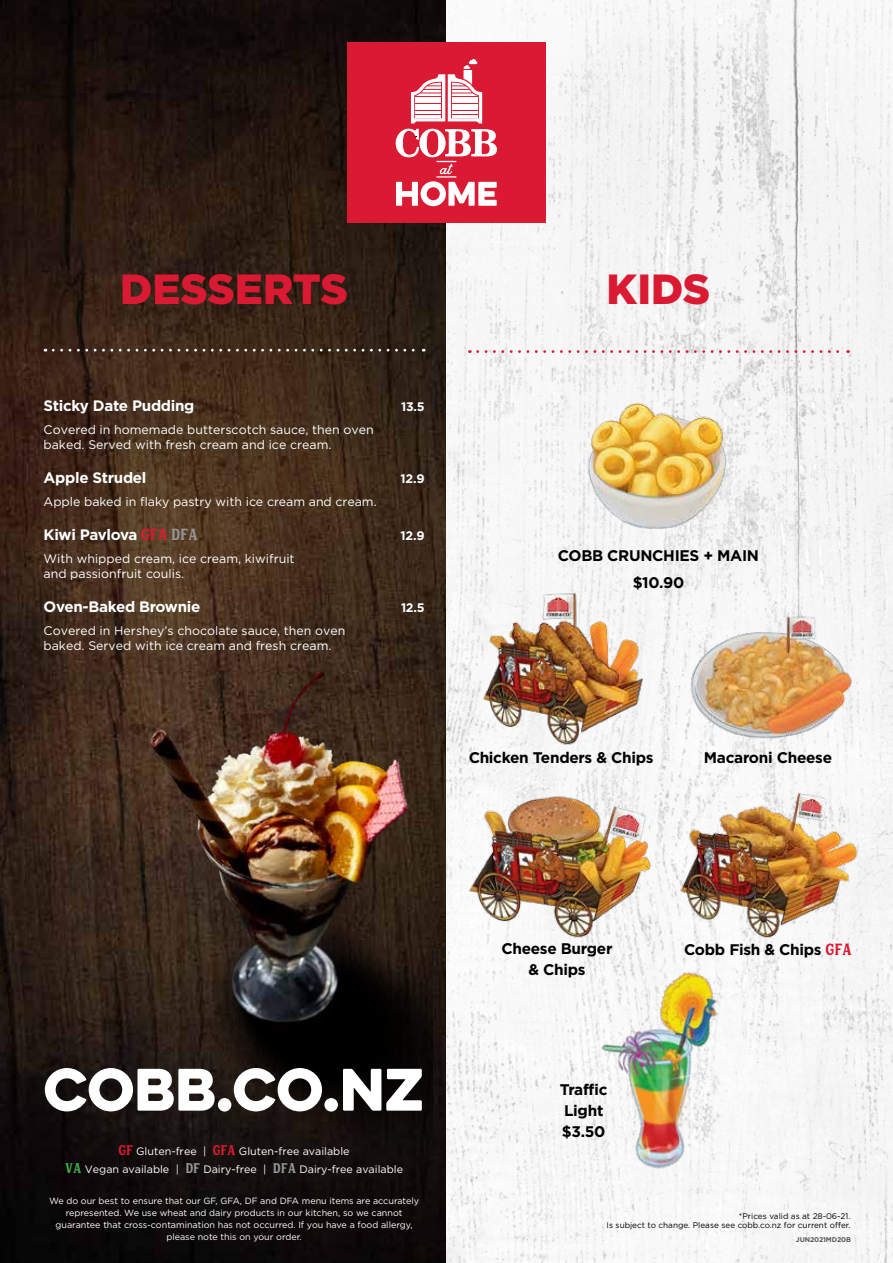
<style>
.page{position:relative;width:893px;height:1263px;background:#fff}
.page>*{position:absolute;margin:0;border:0;box-sizing:border-box;transform-origin:0 0}
.t1{font:53.7px "Eveleth Clean";color:#fff}
.t2{font:900 42.15px "Gotham";color:#da1a32}
.t3{font:700 15.45px/21px "Gotham";letter-spacing:-.02em;color:#000;text-align:center}
.t4{font:700 15.15px "Gotham";letter-spacing:-.02em;color:#fff}
.t5{font:12.45px/15.1px "Gotham";color:#fff}
.t6{font:700 12.45px "Gotham";letter-spacing:-.02em;color:#fff}
.t7{font:10.8px/18px "Gotham";color:#fff;text-align:center}
.t8{font:9px/12px "Gotham";color:#fff;text-align:center}
.t9{font:8.25px/9.9px "Gotham";color:#000;text-align:right}
.t10{font:700 6.9px "Gotham";letter-spacing:-.02em;color:#58595b}
.s1{font-family:"Hanley Block Display";font-weight:400;color:#da1a32}
.s2{font-family:"Hanley Block Display";font-weight:400;color:#939598}
.s3{font-family:"Hanley Block Display";font-size:13.05px;color:#da1a32}
.s4{font-family:"Hanley Block Display";font-size:13.05px;color:#41ad49}
.s5{font-family:"Hanley Block Display";font-size:13.05px;color:#939598}
.s6{font-family:"Hanley Block Display";font-weight:400;font-size:15.15px;color:#da1a32}
</style>
<div class="page">
<img style="left:0;top:0;width:893px;height:1263px">
<img style="left:115px;top:636px;width:318px;height:560px">
<img style="left:578px;top:396px;width:161px;height:146px">
<img style="left:465px;top:587px;width:192px;height:165px">
<img style="left:672px;top:607px;width:195px;height:141px">
<img style="left:454px;top:788px;width:207px;height:158px">
<img style="left:673px;top:787px;width:194px;height:159px">
<img style="left:578px;top:960px;width:187px;height:225px">
<svg style="left:53px;top:349px;width:371px;height:3px"></svg>
<svg style="left:478px;top:350px;width:371px;height:3px"></svg>
<div style="left:347px;top:43px;width:199px;height:180px;background:#da1a32"></div>
<svg style="left:411px;top:59px;width:71px;height:64px"></svg>
<svg style="left:396px;top:129px;width:101px;height:45px"></svg>
<hr style="left:436px;top:176px;width:20px;height:2px;background:#fff">
<svg style="left:396px;top:181px;width:101px;height:25px"></svg>
<h2 class="t2" style="left:120px;top:265px;width:229px">DESSERTS</h2>
<h2 class="t2" style="left:607px;top:265px;width:105px">KIDS</h2>
<p class="t4" style="left:44px;top:397px;width:152px">Sticky Date Pudding</p>
<p class="t6" style="left:401px;top:400px;width:25px">13.5</p>
<p class="t5" style="left:44px;top:422px;width:332px">Covered in homemade butterscotch sauce, then oven baked. Served with fresh cream and ice cream.</p>
<p class="t4" style="left:44px;top:469px;width:104px">Apple Strudel</p>
<p class="t6" style="left:401px;top:471px;width:25px">12.9</p>
<p class="t5" style="left:44px;top:494px;width:335px">Apple baked in flaky pastry with ice cream and cream.</p>
<p class="t4" style="left:44px;top:526px;width:156px">Kiwi Pavlova <span class="s1">GFA</span> <span class="s2">DFA</span></p>
<p class="t6" style="left:401px;top:528px;width:25px">12.9</p>
<p class="t5" style="left:44px;top:550px;width:253px">With whipped cream, ice cream, kiwifruit and passionfruit coulis.</p>
<p class="t4" style="left:44px;top:597px;width:158px">Oven-Baked Brownie</p>
<p class="t6" style="left:401px;top:600px;width:25px">12.5</p>
<p class="t5" style="left:44px;top:622px;width:303px">Covered in Hershey’s chocolate sauce, then oven baked. Served with ice cream and fresh cream.</p>
<p class="t3" style="left:558px;top:542px;width:203px;line-height:26.4px">COBB CRUNCHIES + MAIN $10.90</p>
<p class="t3" style="left:469px;top:747px;width:186px">Chicken Tenders &amp; Chips</p>
<p class="t3" style="left:704px;top:746px;width:130px">Macaroni Cheese</p>
<h1 class="t1" style="left:44px;top:1048px;width:382px">COBB.co.NZ</h1>
<p class="t7" style="left:65px;top:1142px;width:339px"><span class="s3">GF</span> Gluten-free | <span class="s3">GFA</span> Gluten-free available<br><span class="s4">VA</span> Vegan available | <span class="s5">DF</span> Dairy-free | <span class="s5">DFA</span> Dairy-free available</p>
<p class="t8" style="left:49px;top:1195px;width:372px">We do our best to ensure that our GF, GFA, DF and DFA menu items are accurately represented. We use wheat and dairy products in our kitchen, so we cannot guarantee that cross-contamination has not occurred. If you have a food allergy, please note this on your order.</p>
<p class="t3" style="left:501px;top:938px;width:113px">Cheese Burger &amp; Chips</p>
<p class="t3" style="left:684px;top:938px;width:169px">Cobb Fish &amp; Chips <span class="s6">GFA</span></p>
<p class="t3" style="left:560px;top:1078px;width:49px;text-align:left">Traffic<br>Light $3.50</p>
<p class="t9" style="left:607px;top:1210px;width:245px">*Prices valid as at 28-06-21.<br>Is subject to change. Please see cobb.co.nz for current offer.</p>
<p class="t10" style="left:796px;top:1235px;width:57px">JUN2021MD20B</p>
</div>
